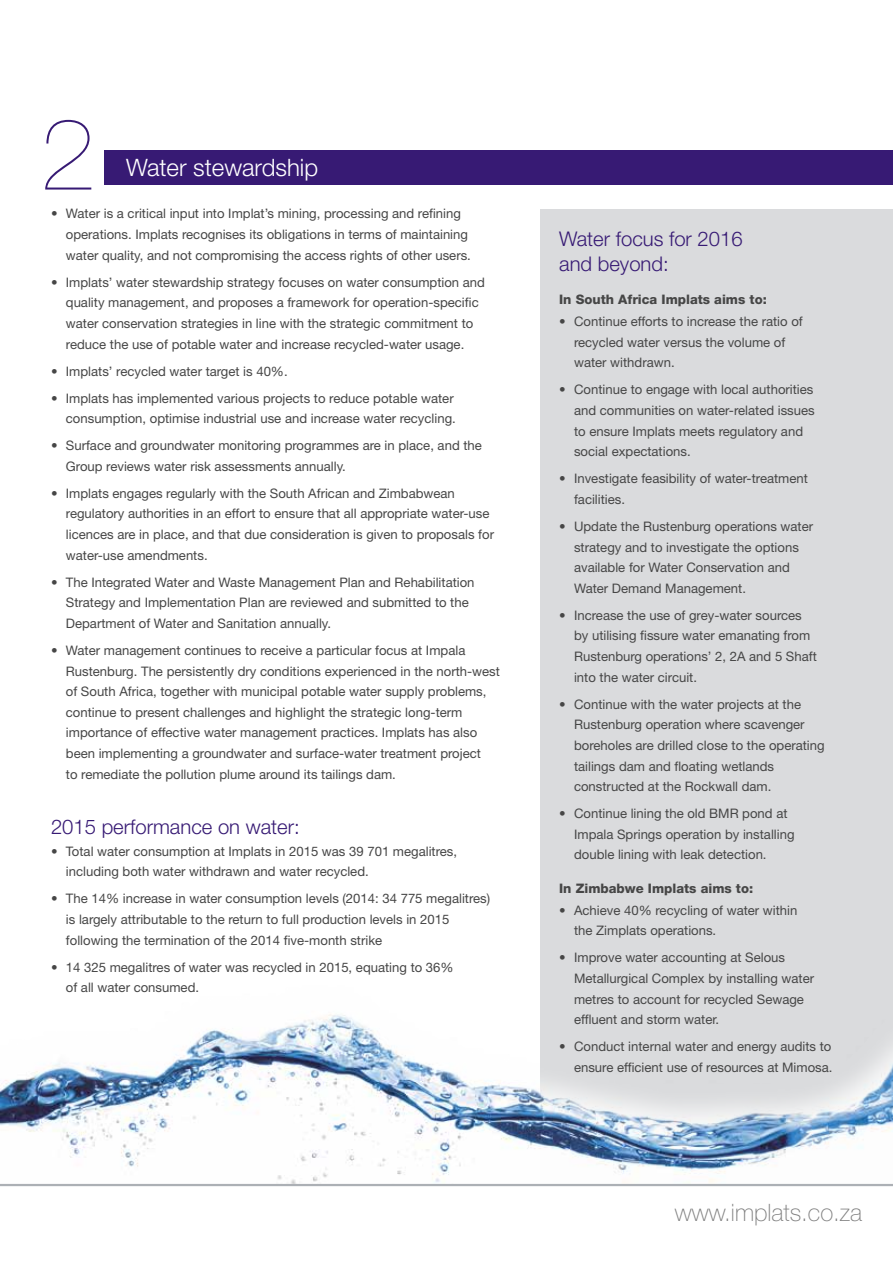
<style>
.page{position:relative;width:893px;height:1263px;background:#fff}
.page>*{position:absolute;margin:0;border:0;box-sizing:border-box;transform-origin:0 0}
.t1{font:200 100.65px "Helvetica Neue LT Std";color:#371a74}
.t2{font:100 24px "Helvetica Neue LT Std";color:#7d7d7d}
.t3{font:300 24px "Helvetica Neue LT Std";color:#fff}
.t4{font:300 20.25px/24.8px "Helvetica Neue LT Std";color:#371a74}
.t5{font:13.2px/20.5px "Helvetica Neue LT Std";color:#464646}
.t6{font:800 13.2px "Helvetica Neue LT Std";color:#464646}
</style>
<div class="page">
<div style="left:540px;top:209px;width:353px;height:976px;background:#dadbdd"></div>
<img style="left:0;top:1014px;width:893px;height:170px">
<hr style="left:0;top:1184px;width:893px;height:2px;background:#acb0b5">
<div style="left:92px;top:150px;width:801px;height:34px;background:#371a74"></div>
<div style="left:40px;top:118px;width:63px;height:76px;background:#fff"></div>
<h1 class="t1" style="left:40px;top:96px;width:57px">2</h1>
<h2 class="t3" style="left:126px;top:153px;width:194px">Water stewardship</h2>
<p class="t5" style="left:66px;top:203px;width:407px;text-indent:-15px">• Water is a critical input into Implat’s mining, processing and refining operations. Implats recognises its obligations in terms of maintaining water quality, and not compromising the access rights of other users.</p>
<p class="t5" style="left:66px;top:272px;width:421px;text-indent:-15px">• Implats’ water stewardship strategy focuses on water consumption and quality management, and proposes a framework for operation-specific water conservation strategies in line with the strategic commitment to reduce the use of potable water and increase recycled-water usage.</p>
<p class="t5" style="left:51px;top:360px;width:238px">• Implats’ recycled water target is 40%.</p>
<p class="t5" style="left:51px;top:387px;width:406px;text-align:right">• Implats has implemented various projects to reduce potable water consumption, optimise industrial use and increase water recycling.</p>
<p class="t5" style="left:66px;top:435px;width:417px;text-indent:-15px">• Surface and groundwater monitoring programmes are in place, and the<br>Group reviews water risk assessments annually.</p>
<p class="t5" style="left:66px;top:483px;width:430px;text-indent:-15px">• Implats engages regularly with the South African and Zimbabwean regulatory authorities in an effort to ensure that all appropriate water-use licences are in place, and that due consideration is given to proposals for water-use amendments.</p>
<p class="t5" style="left:66px;top:571px;width:410px;text-indent:-15px">• The Integrated Water and Waste Management Plan and Rehabilitation<br>Strategy and Implementation Plan are reviewed and submitted to the<br>Department of Water and Sanitation annually.</p>
<p class="t5" style="left:66px;top:640px;width:436px;text-indent:-15px">• Water management continues to receive a particular focus at Impala Rustenburg. The persistently dry conditions experienced in the north-west of South Africa, together with municipal potable water supply problems, continue to present challenges and highlight the strategic long-term importance of effective water management practices. Implats has also been implementing a groundwater and surface-water treatment project<br>to remediate the pollution plume around its tailings dam.</p>
<h3 class="t4" style="left:51px;top:814px;width:250px">2015 performance on water:</h3>
<p class="t5" style="left:66px;top:840px;width:393px;text-indent:-15px">• Total water consumption at Implats in 2015 was 39 701 megalitres, including both water withdrawn and water recycled.</p>
<p class="t5" style="left:66px;top:888px;width:426px;text-indent:-15px">• The 14% increase in water consumption levels (2014: 34 775 megalitres) is largely attributable to the return to full production levels in 2015 following the termination of the 2014 five-month strike</p>
<p class="t5" style="left:66px;top:956px;width:389px;text-indent:-15px">• 14 325 megalitres of water was recycled in 2015, equating to 36% of all water consumed.</p>
<h3 class="t4" style="left:559px;top:226px;width:185px">Water focus for 2016 and beyond:</h3>
<p class="t6" style="left:559px;top:292px;width:209px">In South Africa Implats aims to:</p>
<p class="t5" style="left:574px;top:311px;width:230px;text-indent:-15px">• Continue efforts to increase the ratio of recycled water versus the volume of water withdrawn.</p>
<p class="t5" style="left:574px;top:379px;width:242px;text-indent:-15px">• Continue to engage with local authorities and communities on water-related issues to ensure Implats meets regulatory and social expectations.</p>
<p class="t5" style="left:574px;top:468px;width:235px;text-indent:-15px">• Investigate feasibility of water-treatment facilities.</p>
<p class="t5" style="left:574px;top:516px;width:241px;text-indent:-15px">• Update the Rustenburg operations water strategy and to investigate the options available for Water Conservation and Water Demand Management.</p>
<p class="t5" style="left:574px;top:605px;width:244px;text-indent:-15px">• Increase the use of grey-water sources by utilising fissure water emanating from Rustenburg operations’ 2, 2A and 5 Shaft into the water circuit.</p>
<p class="t5" style="left:574px;top:693px;width:252px;text-indent:-15px">• Continue with the water projects at the Rustenburg operation where scavenger boreholes are drilled close to the operating tailings dam and floating wetlands constructed at the Rockwall dam.</p>
<p class="t5" style="left:574px;top:803px;width:222px;text-indent:-15px">• Continue lining the old BMR pond at<br>Impala Springs operation by installing double lining with leak detection.</p>
<p class="t6" style="left:559px;top:880px;width:196px">In Zimbabwe Implats aims to:</p>
<p class="t5" style="left:574px;top:899px;width:225px;text-indent:-15px">• Achieve 40% recycling of water within the Zimplats operations.</p>
<p class="t5" style="left:574px;top:947px;width:242px;text-indent:-15px">• Improve water accounting at Selous Metallurgical Complex by installing water metres to account for recycled Sewage effluent and storm water.</p>
<p class="t5" style="left:559px;top:1036px;width:275px;text-align:right">• Conduct internal water and energy audits to ensure efficient use of resources at Mimosa.</p>
<h2 class="t2" style="left:675px;top:1198px;width:189px">www.implats.co.za</h2>
</div>
